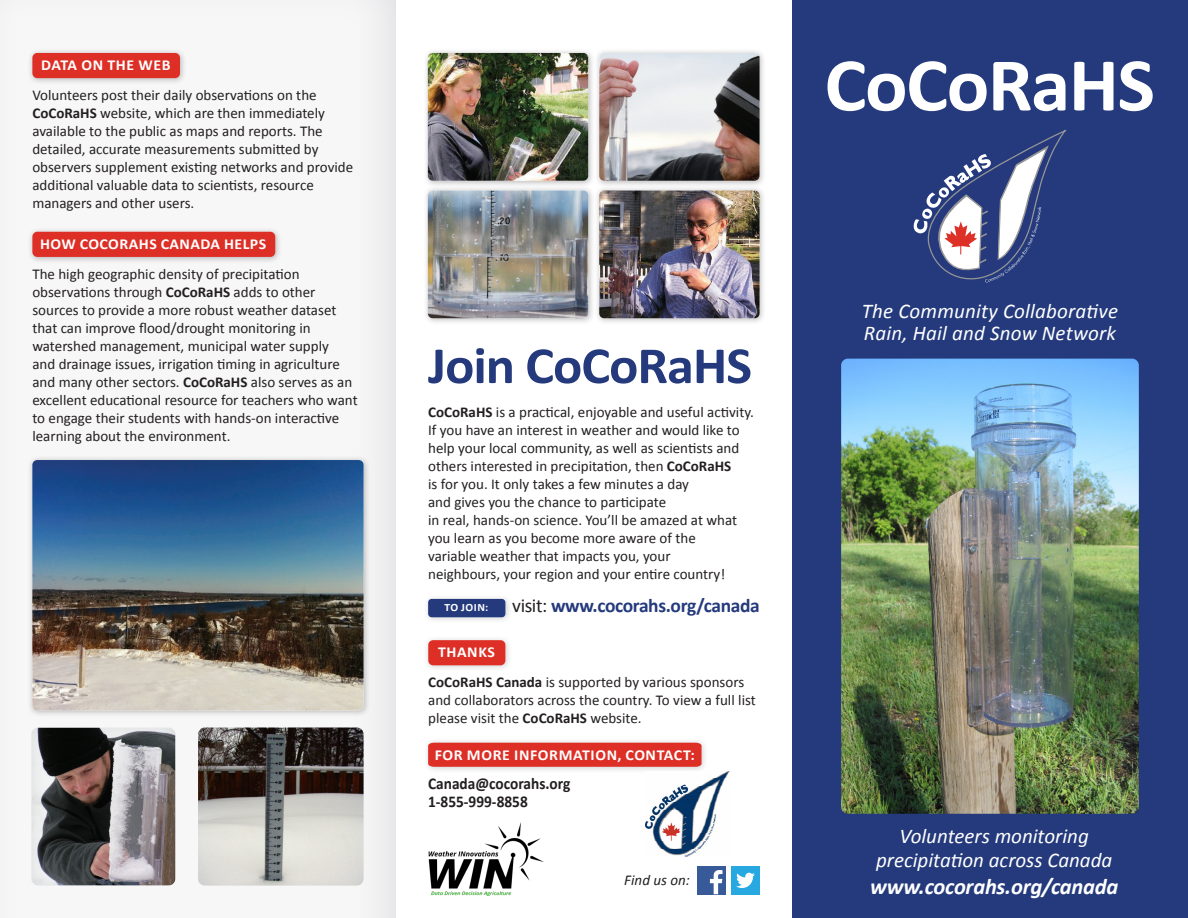
<style>
.page{position:relative;width:1188px;height:918px;background:#fff}
.page>*{position:absolute;margin:0;border:0;box-sizing:border-box;transform-origin:0 0}
.t1{font:700 76.5px "Calibri";letter-spacing:-.02em;color:#fff;scale:1.04 1}
.t2{font:700 52.5px "Calibri";letter-spacing:-.02em;color:#243a7c;scale:1.04 1}
.t3{font:italic 700 22.5px "Calibri";letter-spacing:-.01em;color:#fff}
.t4{font:italic 21px/22.5px "Calibri";color:#fff}
.t5{font:700 19.5px "Calibri";letter-spacing:-.02em;color:#243a7c}
.t6{font:700 16.5px/18px "Calibri";color:#231f20;scale:.93 1}
.t7{font:700 15.15px "Calibri";letter-spacing:.03em;color:#fff;scale:1.04 1}
.t8{font:15px/18px "Calibri";color:#231f20}
.t9{font:italic 15px "Calibri";color:#231f20}
.t10{font:700 11.1px "Calibri";letter-spacing:.04em;color:#fff;scale:1.04 1}
.s1{font-weight:700}
.s2{font-weight:400;color:#231f20}
</style>
<div class="page">
<div style="left:792px;top:0;width:396px;height:918px;background:#243a7c"></div>
<div style="left:0;top:0;width:396px;height:918px;background:#f7f7f8"></div>
<div style="left:423px;top:48px;width:172px;height:140px;background:#231f20;opacity:.3"></div>
<img style="left:428px;top:53px;width:160px;height:128px">
<div style="left:423px;top:186px;width:172px;height:139px;background:#231f20;opacity:.3"></div>
<img style="left:428px;top:190px;width:160px;height:128px">
<div style="left:594px;top:186px;width:173px;height:139px;background:#231f20;opacity:.3"></div>
<img style="left:599px;top:190px;width:161px;height:128px">
<div style="left:594px;top:48px;width:173px;height:140px;background:#231f20;opacity:.3"></div>
<img style="left:599px;top:53px;width:161px;height:128px">
<div style="left:423px;top:635px;width:89px;height:37px;background:#231f20;opacity:.2"></div>
<div style="left:428px;top:640px;width:77px;height:25px;background:#dd2f26;border-radius:5px"></div>
<div style="left:423px;top:738px;width:286px;height:36px;background:#231f20;opacity:.2"></div>
<div style="left:428px;top:743px;width:274px;height:24px;background:#dd2f26"></div>
<div style="left:423px;top:594px;width:89px;height:30px;background:#231f20;opacity:.2"></div>
<div style="left:428px;top:599px;width:77px;height:18px;background:#243a7c;border-radius:4px"></div>
<div style="left:27px;top:48px;width:160px;height:37px;background:#231f20;opacity:.3"></div>
<div style="left:32px;top:53px;width:148px;height:25px;background:#dd2f26;border-radius:5px"></div>
<div style="left:27px;top:227px;width:255px;height:37px;background:#231f20;opacity:.3"></div>
<div style="left:32px;top:232px;width:243px;height:25px;background:#dd2f26;border-radius:5px"></div>
<div style="left:27px;top:455px;width:344px;height:262px;background:#231f20;opacity:.3"></div>
<img style="left:32px;top:460px;width:332px;height:251px">
<div style="left:30px;top:726px;width:147px;height:160px;background:#231f20;opacity:.1"></div>
<img style="left:198px;top:728px;width:166px;height:158px">
<img style="left:841px;top:359px;width:298px;height:455px">
<svg style="left:914px;top:130px;width:152px;height:152px"></svg>
<img style="left:646px;top:771px;width:84px;height:85px">
<div style="left:697px;top:866px;width:28px;height:28px;background:#395a99"></div>
<svg style="left:710px;top:870px;width:13px;height:24px"></svg>
<div style="left:731px;top:866px;width:29px;height:28px;background:#27a8e0"></div>
<svg style="left:736px;top:873px;width:19px;height:15px"></svg>
<img style="left:428px;top:823px;width:116px;height:73px">
<p class="t7" style="left:41px;top:55px;width:126px">DATA ON THE WEB</p>
<p class="t8" style="left:32px;top:85px;width:322px">Volunteers post their daily observations on the <span class="s1">CoCoRaHS</span> website, which are then immediately available to the public as maps and reports. The detailed, accurate measurements submitted by observers supplement existing networks and provide additional valuable data to scientists, resource managers and other users.</p>
<p class="t7" style="left:40px;top:234px;width:219px">HOW COCORAHS CANADA HELPS</p>
<p class="t8" style="left:32px;top:264px;width:327px">The high geographic density of precipitation observations through <span class="s1">CoCoRaHS</span> adds to other sources to provide a more robust weather dataset that can improve flood/drought monitoring in watershed management, municipal water supply<br>and drainage issues, irrigation timing in agriculture and many other sectors. <span class="s1">CoCoRaHS</span> also serves as an excellent educational resource for teachers who want to engage their students with hands-on interactive learning about the environment.</p>
<p class="t1" style="left:824px;top:38px;width:319px">CoCoRaHS</p>
<p class="t2" style="left:428px;top:333px;width:313px">Join CoCoRaHS</p>
<p class="t8" style="left:428px;top:402px;width:327px"><span class="s1">CoCoRaHS</span> is a practical, enjoyable and useful activity.<br>If you have an interest in weather and would like to help your local community, as well as scientists and others interested in precipitation, then <span class="s1">CoCoRaHS<br></span>is for you. It only takes a few minutes a day<br>and gives you the chance to participate<br>in real, hands-on science. You’ll be amazed at what you learn as you become more aware of the<br>variable weather that impacts you, your<br>neighbours, your region and your entire country!</p>
<p class="t10" style="left:445px;top:601px;width:44px">TO JOIN:</p>
<p class="t7" style="left:438px;top:643px;width:56px">THANKS</p>
<p class="t5" style="left:512px;top:594px;width:249px"><span class="s2">visit:</span> www.cocorahs.org/canada</p>
<p class="t8" style="left:428px;top:672px;width:329px"><span class="s1">CoCoRaHS Canada</span> is supported by various sponsors and collaborators across the country. To view a full list please visit the <span class="s1">CoCoRaHS</span> website.</p>
<p class="t7" style="left:435px;top:745px;width:252px">FOR MORE INFORMATION, CONTACT:</p>
<p class="t6" style="left:428px;top:773px;width:154px">Canada@cocorahs.org<br>1-855-999-8858</p>
<p class="t9" style="left:624px;top:871px;width:67px">Find us on:</p>
<p class="t4" style="left:862px;top:298px;width:258px">The Community Collaborative<br>Rain, Hail and Snow Network</p>
<p class="t4" style="left:876px;top:824px;width:238px;line-height:24px;text-align:center">Volunteers monitoring precipitation across Canada</p>
<p class="t3" style="left:870px;top:873px;width:250px">www.cocorahs.org/canada</p>
</div>
